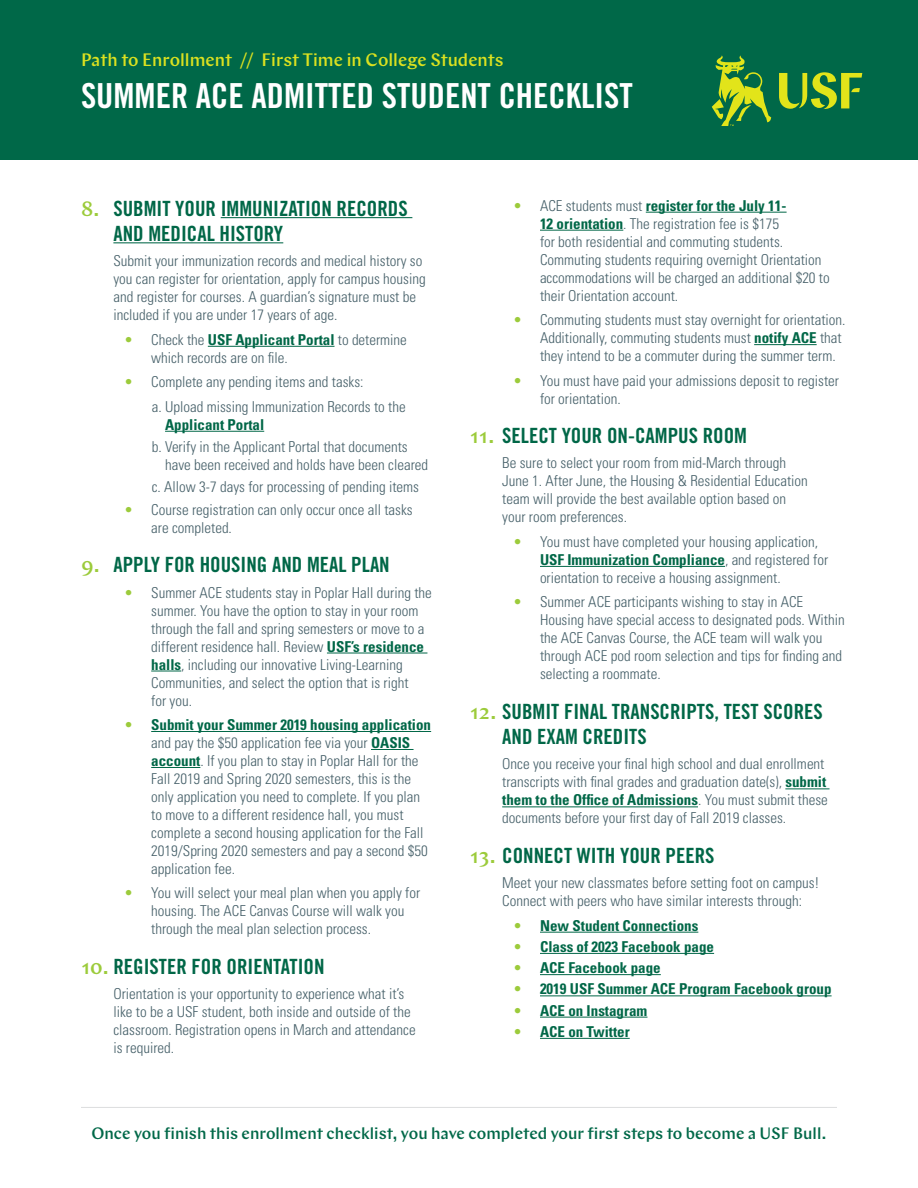
<style>
.page{position:relative;width:918px;height:1188px;background:#fff}
.page>*{position:absolute;margin:0;border:0;box-sizing:border-box;transform-origin:0 0}
.t1{font:34.5px "Trade Gothic LT Std Bd Cn 20";color:#fff}
.t2{font:21px/25.2px "Trade Gothic LT Std Bd Cn 20";color:#006747}
.t3{font:500 18px "Chap";color:#dbe120}
.t4{font:500 16.5px "Chap";color:#006848}
.t5{font:300 condensed 15px/18px "Univers LT Std";color:#466069}
.t6{font:700 condensed 15px "Univers LT Std";color:#006747}
.s1{font-family:"Chap";font-weight:500;color:#9ccb3b}
.s2{color:#9ccb3b}
.s3{font-weight:700;color:#006747}
.s4{font-weight:300;color:#9ccb3b}
</style>
<div class="page">
<div style="left:0;top:0;width:918px;height:160px;background:#006848"></div>
<svg style="left:779px;top:72px;width:83px;height:37px"></svg>
<svg style="left:712px;top:55px;width:59px;height:71px"></svg>
<hr style="left:81px;top:1107px;width:756px;height:1px;background:#dcddde">
<hr style="left:221px;top:217px;width:191px;height:1px;background:#006747">
<hr style="left:113px;top:242px;width:170px;height:1px;background:#006747">
<hr style="left:208px;top:346px;width:127px;height:1px;background:#006747">
<hr style="left:165px;top:431px;width:99px;height:1px;background:#006747">
<hr style="left:327px;top:653px;width:100px;height:1px;background:#006747">
<hr style="left:151px;top:671px;width:30px;height:1px;background:#006747">
<hr style="left:151px;top:731px;width:280px;height:1px;background:#006747">
<hr style="left:371px;top:749px;width:43px;height:1px;background:#006747">
<hr style="left:151px;top:767px;width:49px;height:1px;background:#006747">
<hr style="left:646px;top:212px;width:141px;height:1px;background:#006747">
<hr style="left:540px;top:230px;width:83px;height:1px;background:#006747">
<hr style="left:754px;top:344px;width:63px;height:1px;background:#006747">
<hr style="left:540px;top:566px;width:185px;height:1px;background:#006747">
<hr style="left:785px;top:789px;width:45px;height:1px;background:#006747">
<hr style="left:502px;top:807px;width:196px;height:1px;background:#006747">
<hr style="left:540px;top:932px;width:158px;height:1px;background:#006747">
<hr style="left:540px;top:953px;width:174px;height:1px;background:#006747">
<hr style="left:540px;top:974px;width:121px;height:1px;background:#006747">
<hr style="left:540px;top:996px;width:292px;height:1px;background:#006747">
<hr style="left:540px;top:1017px;width:107px;height:1px;background:#006747">
<hr style="left:540px;top:1038px;width:90px;height:1px;background:#006747">
<p class="t3" style="left:81px;top:48px;width:424px">Path to Enrollment // First Time in College Students</p>
<h1 class="t1" style="left:81px;top:74px;width:553px">SUMMER ACE ADMITTED STUDENT CHECKLIST</h1>
<h2 class="t2" style="left:113px;top:195px;width:296px;text-indent:-32px"><span class="s1">8.</span> SUBMIT YOUR IMMUNIZATION RECORDS<br>AND MEDICAL HISTORY</h2>
<p class="t5" style="left:113px;top:252px;width:314px">Submit your immunization records and medical history so you can register for orientation, apply for campus housing and register for courses. A guardian’s signature must be included if you are under 17 years of age.</p>
<p class="t5" style="left:151px;top:331px;width:257px;text-indent:-27px"><span class="s2">•</span> Check the <span class="s3">USF Applicant Portal</span> to determine which records are on file.</p>
<p class="t5" style="left:152px;top:370px;width:256px;line-height:24.5px;text-indent:-28px"><span class="s2">•</span> Complete any pending items and tasks:<br>a. Upload missing Immunization Records to the</p>
<p class="t6" style="left:165px;top:415px;width:101px">Applicant Portal</p>
<p class="t5" style="left:165px;top:438px;width:265px;text-indent:-13px">b. Verify in the Applicant Portal that documents have been received and holds have been cleared</p>
<p class="t5" style="left:152px;top:478px;width:269px">c. Allow 3-7 days for processing of pending items</p>
<p class="t5" style="left:151px;top:500px;width:263px;text-indent:-27px"><span class="s2">•</span> Course registration can only occur once all tasks are completed.</p>
<h2 class="t2" style="left:81px;top:552px;width:310px"><span class="s1">9.</span> APPLY FOR HOUSING AND MEAL PLAN</h2>
<p class="t5" style="left:151px;top:583px;width:282px;text-indent:-27px"><span class="s2">•</span> Summer ACE students stay in Poplar Hall during the summer. You have the option to stay in your room through the fall and spring semesters or move to a different residence hall. Review <span class="s3">USF’s residence halls</span>, including our innovative Living-Learning Communities, and select the option that is right<br>for you.</p>
<p class="t5" style="left:151px;top:716px;width:281px;text-indent:-27px"><span class="s2">•</span> <span class="s3">Submit your Summer 2019 housing application </span>and pay the $50 application fee via your <span class="s3">OASIS account</span>. If you plan to stay in Poplar Hall for the Fall 2019 and Spring 2020 semesters, this is the only application you need to complete. If you plan to move to a different residence hall, you must complete a second housing application for the Fall 2019/Spring 2020 semesters and pay a second $50 application fee.</p>
<p class="t5" style="left:151px;top:884px;width:271px;text-indent:-27px"><span class="s2">•</span> You will select your meal plan when you apply for housing. The ACE Canvas Course will walk you through the meal plan selection process.</p>
<h2 class="t2" style="left:81px;top:953px;width:245px"><span class="s1">10.</span> REGISTER FOR ORIENTATION</h2>
<p class="t5" style="left:113px;top:985px;width:304px">Orientation is your opportunity to experience what it’s like to be a USF student, both inside and outside of the classroom. Registration opens in March and attendance is required.</p>
<p class="t5" style="left:540px;top:196px;width:291px;text-indent:-27px"><span class="s2">•</span> ACE students must <span class="s3">register for the July 11-<br>12 orientation</span>. The registration fee is $175<br>for both residential and commuting students.<br>Commuting students requiring overnight Orientation accommodations will be charged an additional $20 to their Orientation account.</p>
<p class="t5" style="left:540px;top:311px;width:307px;text-indent:-27px"><span class="s2">•</span> Commuting students must stay overnight for orientation.<br>Additionally, commuting students must <span class="s3">notify ACE</span> that they intend to be a commuter during the summer term.</p>
<p class="t5" style="left:540px;top:371px;width:301px;text-indent:-27px"><span class="s2">•</span> You must have paid your admissions deposit to register for orientation.</p>
<h2 class="t2" style="left:470px;top:423px;width:279px"><span class="s1">11.</span> SELECT YOUR ON-CAMPUS ROOM</h2>
<p class="t5" style="left:502px;top:454px;width:307px">Be sure to select your room from mid-March through June 1. After June, the Housing &amp; Residential Education team will provide the best available option based on your room preferences.</p>
<p class="t5" style="left:540px;top:533px;width:290px;text-indent:-27px"><span class="s2">•</span> You must have completed your housing application,<br><span class="s3">USF Immunization Compliance</span>, and registered for orientation to receive a housing assignment.</p>
<p class="t5" style="left:540px;top:593px;width:306px;text-indent:-27px"><span class="s2">•</span> Summer ACE participants wishing to stay in ACE Housing have special access to designated pods. Within the ACE Canvas Course, the ACE team will walk you through ACE pod room selection and tips for finding and selecting a roommate.</p>
<h2 class="t2" style="left:502px;top:698px;width:322px;text-indent:-32px"><span class="s1">12.</span> SUBMIT FINAL TRANSCRIPTS, TEST SCORES<br>AND EXAM CREDITS</h2>
<p class="t5" style="left:502px;top:755px;width:327px">Once you receive your final high school and dual enrollment transcripts with final grades and graduation date(s), <span class="s3">submit them to the Office of Admissions</span>. You must submit these documents before your first day of Fall 2019 classes.</p>
<h2 class="t2" style="left:470px;top:842px;width:246px"><span class="s1">13.</span> CONNECT WITH YOUR PEERS</h2>
<p class="t5" style="left:502px;top:874px;width:319px">Meet your new classmates before setting foot on campus!<br>Connect with peers who have similar interests through:</p>
<p class="t6" style="left:513px;top:916px;width:187px"><span class="s4">•</span> New Student Connections</p>
<p class="t6" style="left:513px;top:937px;width:203px"><span class="s4">•</span> Class of 2023 Facebook page</p>
<p class="t6" style="left:513px;top:959px;width:149px"><span class="s4">•</span> ACE Facebook page</p>
<p class="t6" style="left:513px;top:980px;width:320px"><span class="s4">•</span> 2019 USF Summer ACE Program Facebook group</p>
<p class="t6" style="left:513px;top:1001px;width:136px"><span class="s4">•</span> ACE on Instagram</p>
<p class="t6" style="left:513px;top:1022px;width:118px"><span class="s4">•</span> ACE on Twitter</p>
<p class="t4" style="left:91px;top:1123px;width:737px">Once you finish this enrollment checklist, you have completed your first steps to become a USF Bull.</p>
</div>
